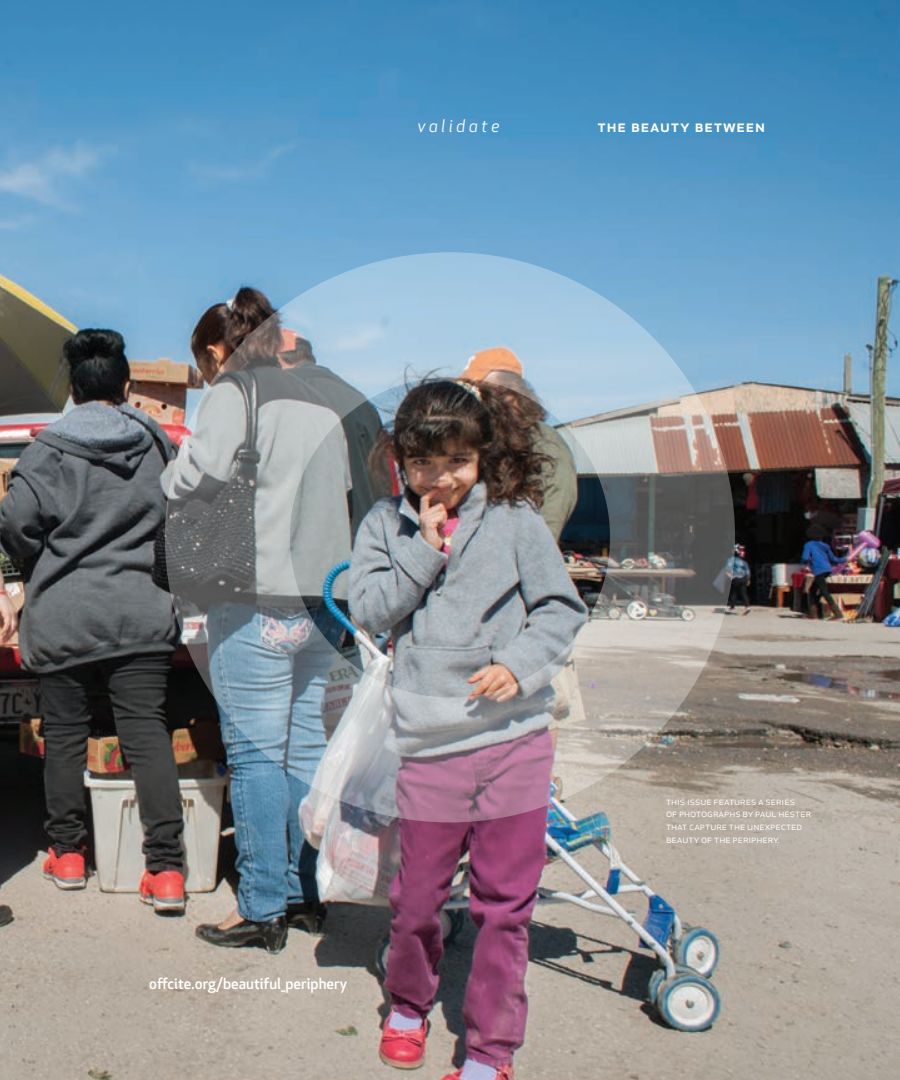
<style>
.page{position:relative;width:900px;height:1080px;background:#fff}
.page>*{position:absolute;margin:0;border:0;box-sizing:border-box;transform-origin:0 0}
.t1{font:17px "Apex New PS Medium Caps";letter-spacing:.05em;color:#fff}
.t2{font:italic 17px "Apex New";letter-spacing:.2em;color:#fff}
.t3{font:500 15px "Apex New";color:#fff}
.t4{font:10.62px/12.8px "Apex New PS Book Caps";color:#fff}
</style>
<div class="page">
<img style="left:0;top:0;width:900px;height:1080px">
<div style="left:165px;top:252px;width:570px;height:570px;border:125px solid #fff;border-radius:50%"></div>
<h1 class="t2" style="left:418px;top:116px;width:84px">validate</h1>
<h1 class="t1" style="left:598px;top:115px;width:169px">the beauty between</h1>
<h2 class="t3" style="left:149px;top:974px;width:199px">offcite.org/beautiful_periphery</h2>
<p class="t4" style="left:666px;top:795px;width:147px">this issue features a series<br>of photographs by paul hester that capture the unexpected beauty of the periphery.</p>
</div>
